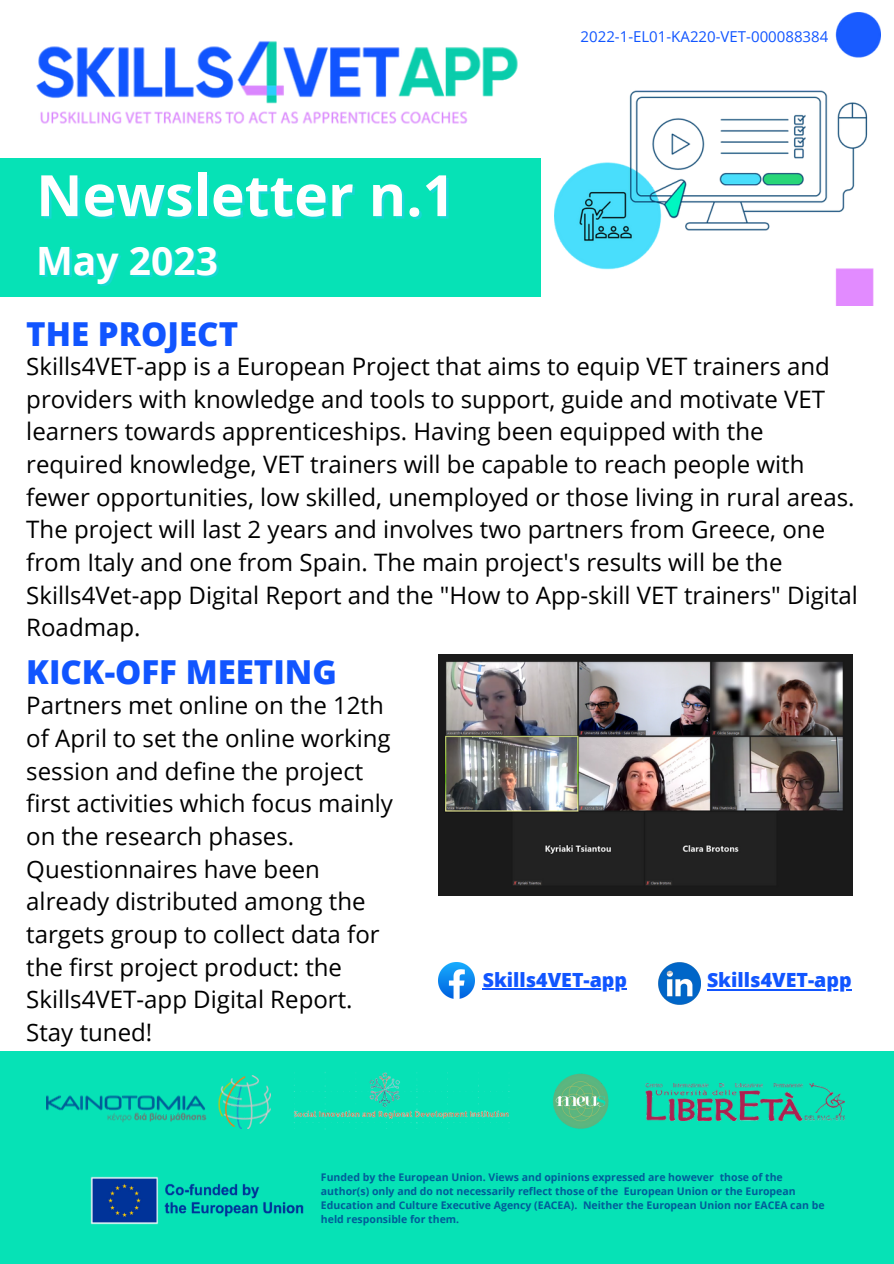
<style>
.page{position:relative;width:894px;height:1264px;background:#fff}
.page>*{position:absolute;margin:0;border:0;box-sizing:border-box;transform-origin:0 0}
.t1{font:700 57px "Open Sans";color:#fff}
.t2{font:700 39px "Open Sans";color:#fff}
.t3{font:800 33px "Open Sans";color:#15f}
.t4{font:24px/32.7px "Open Sans";color:#000}
.t5{font:800 19.5px "Open Sans";color:#15f}
.t6{font:15px "Open Sans";color:#15f}
.t7{font:700 10.5px/14px "Open Sans";color:#005c99}
</style>
<div class="page">
<img style="left:36px;top:41px;width:505px;height:118px">
<img style="left:554px;top:12px;width:326px;height:293px">
<div style="left:0;top:158px;width:540px;height:139px;background:#06e2b6"></div>
<div style="left:0;top:1051px;width:893px;height:212px;background:#06e2b6"></div>
<img style="left:46px;top:1075px;width:225px;height:53px">
<img style="left:553px;top:1073px;width:56px;height:56px">
<img style="left:293px;top:1072px;width:216px;height:58px">
<img style="left:645px;top:1083px;width:199px;height:37px">
<img style="left:438px;top:654px;width:413px;height:241px">
<img style="left:438px;top:962px;width:36px;height:36px">
<img style="left:658px;top:962px;width:42px;height:42px">
<hr style="left:482px;top:988px;width:144px;height:1px;background:#15f">
<hr style="left:706px;top:989px;width:145px;height:2px;background:#15f">
<img style="left:90px;top:1176px;width:214px;height:49px">
<p class="t1" style="left:36px;top:155px;width:420px">Newsletter n.1</p>
<p class="t2" style="left:36px;top:233px;width:183px">May 2023</p>
<p class="t3" style="left:26px;top:310px;width:213px">THE PROJECT</p>
<p class="t6" style="left:580px;top:26px;width:249px">2022-1-EL01-KA220-VET-000088384</p>
<p class="t4" style="left:26px;top:349px;width:829px">Skills4VET-app is a European Project that aims to equip VET trainers and providers with knowledge and tools to support, guide and motivate VET learners towards apprenticeships. Having been equipped with the required knowledge, VET trainers will be capable to reach people with fewer opportunities, low skilled, unemployed or those living in rural areas.</p>
<p class="t4" style="left:26px;top:513px;width:832px">The project will last 2 years and involves two partners from Greece, one from Italy and one from Spain. The main project's results will be the Skills4Vet-app Digital Report and the "How to App-skill VET trainers" Digital Roadmap.</p>
<p class="t3" style="left:26px;top:648px;width:312px">KICK-OFF MEETING</p>
<p class="t4" style="left:26px;top:688px;width:368px">Partners met online on the 12th of April to set the online working session and define the project first activities which focus mainly on the research phases.<br>Questionnaires have been already distributed among the targets group to collect data for the first project product: the<br>Skills4VET-app Digital Report.<br>Stay tuned!</p>
<p class="t5" style="left:482px;top:966px;width:146px">Skills4VET-app</p>
<p class="t5" style="left:706px;top:966px;width:146px">Skills4VET-app</p>
<p class="t7" style="left:321px;top:1169px;width:505px">Funded by the European Union. Views and opinions expressed are however those of the author(s) only and do not necessarily reflect those of the European Union or the European Education and Culture Executive Agency (EACEA). Neither the European Union nor EACEA can be held responsible for them.</p>
</div>
